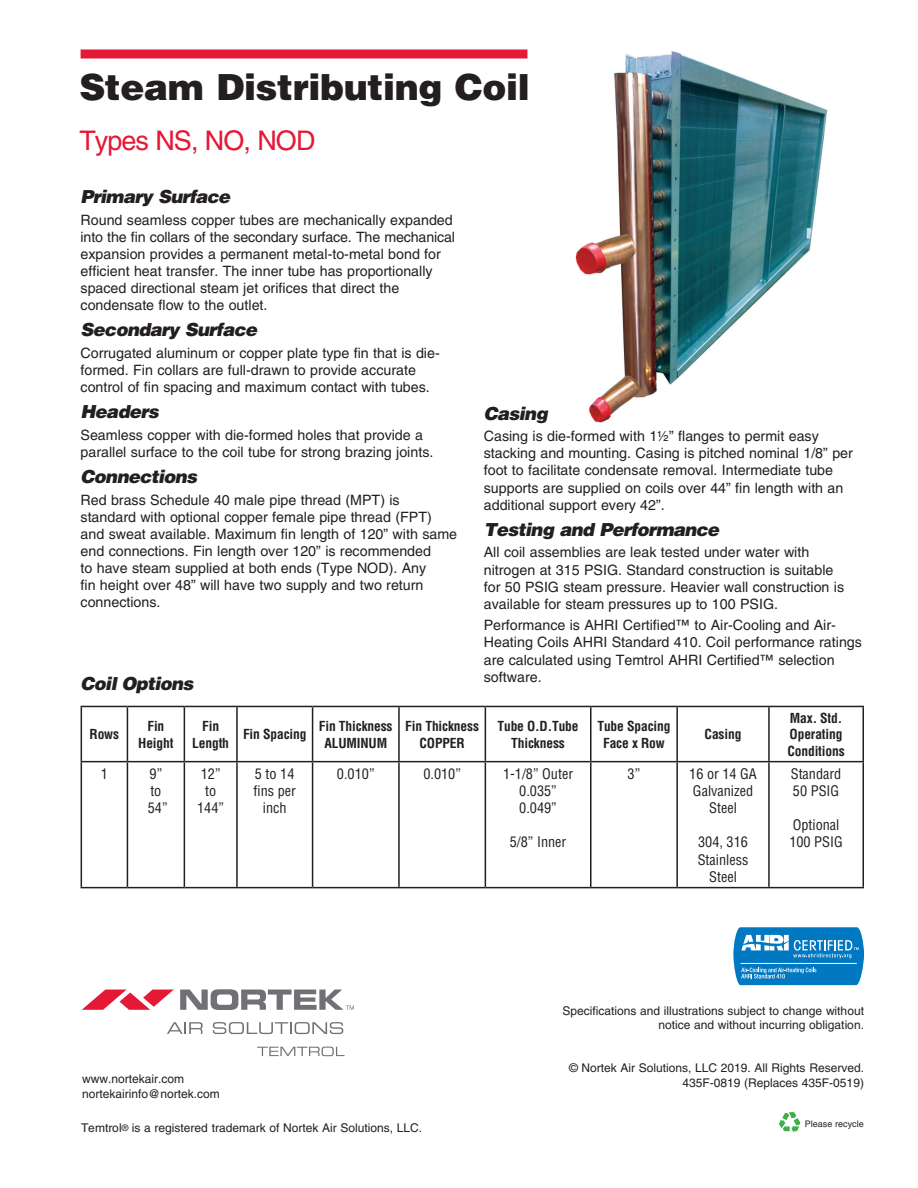
<style>
.page{position:relative;width:918px;height:1188px;background:#fff}
.page>*{position:absolute;margin:0;border:0;box-sizing:border-box;transform-origin:0 0}
.Head_1_reverse{font:900 36px "Helvetica";letter-spacing:-.01em;color:#231f20}
.t1{font:27px "Helvetica";letter-spacing:-.035em;color:#e51836}
.Body_text{font:italic 900 18px "Helvetica";letter-spacing:-.035em;color:#231f20}
.Body_text-2{font:14.25px/17.1px "Helvetica";color:#231f20}
.t2{font:condensed 14.25px/17.1px "Helvetica";color:#231f20;text-align:center}
.t3{font:700 condensed 13.5px/16.2px "Helvetica";letter-spacing:-.01em;color:#231f20;text-align:center}
.t4{font:12px/14.4px "Helvetica";color:#231f20;text-align:right}
.t5{font:9px "Helvetica";color:#231f20}
.s1{font-size:9px}
</style>
<div class="page">
<svg style="left:82px;top:990px;width:91px;height:20px"></svg>
<svg style="left:180px;top:989px;width:174px;height:21px"></svg>
<svg style="left:167px;top:1022px;width:36px;height:12px"></svg>
<svg style="left:213px;top:1022px;width:130px;height:12px"></svg>
<svg style="left:257px;top:1047px;width:88px;height:9px"></svg>
<div style="left:81px;top:50px;width:446px;height:8px;background:#e51836"></div>
<img style="left:575px;top:51px;width:253px;height:372px">
<hr style="left:81px;top:762px;width:1px;height:125px;background:#231f20">
<hr style="left:127px;top:762px;width:1px;height:125px;background:#231f20">
<hr style="left:184px;top:762px;width:1px;height:125px;background:#231f20">
<hr style="left:236px;top:762px;width:2px;height:125px;background:#231f20">
<hr style="left:312px;top:762px;width:1px;height:125px;background:#231f20">
<hr style="left:398px;top:762px;width:2px;height:125px;background:#231f20">
<hr style="left:485px;top:762px;width:1px;height:125px;background:#231f20">
<hr style="left:590px;top:762px;width:2px;height:125px;background:#231f20">
<hr style="left:676px;top:762px;width:2px;height:125px;background:#231f20">
<hr style="left:768px;top:762px;width:2px;height:125px;background:#231f20">
<hr style="left:862px;top:762px;width:2px;height:125px;background:#231f20">
<hr style="left:81px;top:887px;width:46px;height:1px;background:#231f20">
<hr style="left:127px;top:887px;width:57px;height:1px;background:#231f20">
<hr style="left:184px;top:887px;width:53px;height:1px;background:#231f20">
<hr style="left:237px;top:887px;width:76px;height:1px;background:#231f20">
<hr style="left:313px;top:887px;width:86px;height:1px;background:#231f20">
<hr style="left:399px;top:887px;width:86px;height:1px;background:#231f20">
<hr style="left:485px;top:887px;width:106px;height:1px;background:#231f20">
<hr style="left:591px;top:887px;width:86px;height:1px;background:#231f20">
<hr style="left:677px;top:887px;width:92px;height:1px;background:#231f20">
<hr style="left:769px;top:887px;width:95px;height:1px;background:#231f20">
<hr style="left:81px;top:706px;width:46px;height:1px;background:#231f20">
<hr style="left:81px;top:707px;width:1px;height:54px;background:#231f20">
<hr style="left:127px;top:706px;width:57px;height:1px;background:#231f20">
<hr style="left:127px;top:707px;width:1px;height:54px;background:#231f20">
<hr style="left:184px;top:706px;width:53px;height:1px;background:#231f20">
<hr style="left:184px;top:707px;width:1px;height:54px;background:#231f20">
<hr style="left:237px;top:706px;width:76px;height:1px;background:#231f20">
<hr style="left:236px;top:707px;width:2px;height:54px;background:#231f20">
<hr style="left:313px;top:706px;width:86px;height:1px;background:#231f20">
<hr style="left:312px;top:707px;width:1px;height:54px;background:#231f20">
<hr style="left:399px;top:706px;width:86px;height:1px;background:#231f20">
<hr style="left:398px;top:707px;width:2px;height:54px;background:#231f20">
<hr style="left:485px;top:706px;width:106px;height:1px;background:#231f20">
<hr style="left:485px;top:707px;width:1px;height:54px;background:#231f20">
<hr style="left:591px;top:706px;width:86px;height:1px;background:#231f20">
<hr style="left:590px;top:707px;width:2px;height:54px;background:#231f20">
<hr style="left:677px;top:706px;width:92px;height:1px;background:#231f20">
<hr style="left:676px;top:707px;width:2px;height:54px;background:#231f20">
<hr style="left:769px;top:706px;width:95px;height:1px;background:#231f20">
<hr style="left:768px;top:707px;width:2px;height:54px;background:#231f20">
<hr style="left:862px;top:707px;width:2px;height:54px;background:#231f20">
<hr style="left:81px;top:761px;width:46px;height:1px;background:#231f20">
<hr style="left:127px;top:761px;width:57px;height:1px;background:#231f20">
<hr style="left:184px;top:761px;width:53px;height:1px;background:#231f20">
<hr style="left:237px;top:761px;width:76px;height:1px;background:#231f20">
<hr style="left:313px;top:761px;width:86px;height:1px;background:#231f20">
<hr style="left:399px;top:761px;width:86px;height:1px;background:#231f20">
<hr style="left:485px;top:761px;width:106px;height:1px;background:#231f20">
<hr style="left:591px;top:761px;width:86px;height:1px;background:#231f20">
<hr style="left:677px;top:761px;width:92px;height:1px;background:#231f20">
<hr style="left:769px;top:761px;width:95px;height:1px;background:#231f20">
<svg style="left:778px;top:1111px;width:23px;height:21px"></svg>
<svg style="left:733px;top:927px;width:131px;height:59px;background:#3193cd"></svg>
<p class="Head_1_reverse" style="left:79px;top:63px;width:452px">Steam Distributing Coil</p>
<p class="t1" style="left:79px;top:125px;width:238px">Types NS, NO, NOD</p>
<p class="Body_text" style="left:81px;top:185px;width:151px">Primary Surface</p>
<p class="Body_text-2" style="left:81px;top:211px;width:376px">Round seamless copper tubes are mechanically expanded into the fin collars of the secondary surface. The mechanical expansion provides a permanent metal-to-metal bond for efficient heat transfer. The inner tube has proportionally spaced directional steam jet orifices that direct the condensate flow to the outlet.</p>
<p class="Body_text" style="left:81px;top:318px;width:178px">Secondary Surface</p>
<p class="Body_text-2" style="left:81px;top:344px;width:361px">Corrugated aluminum or copper plate type fin that is die&shy;formed. Fin collars are full-drawn to provide accurate control of fin spacing and maximum contact with tubes.</p>
<p class="Body_text" style="left:81px;top:400px;width:80px">Headers</p>
<p class="Body_text-2" style="left:81px;top:426px;width:354px">Seamless copper with die-formed holes that provide a parallel surface to the coil tube for strong brazing joints.</p>
<p class="Body_text" style="left:81px;top:465px;width:118px">Connections</p>
<p class="Body_text-2" style="left:81px;top:491px;width:378px">Red brass Schedule 40 male pipe thread (MPT) is standard with optional copper female pipe thread (FPT) and sweat available. Maximum fin length of 120” with same end connections. Fin length over 120” is recommended<br>to have steam supplied at both ends (Type NOD). Any<br>fin height over 48” will have two supply and two return connections.</p>
<p class="Body_text" style="left:484px;top:401px;width:65px">Casing</p>
<p class="Body_text-2" style="left:484px;top:428px;width:371px">Casing is die-formed with 1½” flanges to permit easy stacking and mounting. Casing is pitched nominal 1/8” per foot to facilitate condensate removal. Intermediate tube supports are supplied on coils over 44” fin length with an additional support every 42”.</p>
<p class="Body_text" style="left:484px;top:518px;width:237px">Testing and Performance</p>
<p class="Body_text-2" style="left:484px;top:544px;width:362px">All coil assemblies are leak tested under water with nitrogen at 315 PSIG. Standard construction is suitable for 50 PSIG steam pressure. Heavier wall construction is available for steam pressures up to 100 PSIG.</p>
<p class="Body_text-2" style="left:484px;top:617px;width:380px">Performance is AHRI Certified™ to Air-Cooling and Air-Heating Coils AHRI Standard 410. Coil performance ratings are calculated using Temtrol AHRI Certified™ selection software.</p>
<p class="Body_text" style="left:81px;top:671px;width:115px">Coil Options</p>
<p class="t3" style="left:90px;top:726px;width:31px">Rows</p>
<p class="t3" style="left:138px;top:718px;width:37px">Fin<br>Height</p>
<p class="t3" style="left:192px;top:718px;width:38px">Fin<br>Length</p>
<p class="t3" style="left:243px;top:726px;width:65px">Fin Spacing</p>
<p class="t2" style="left:101px;top:765px;width:9px">1</p>
<p class="t2" style="left:150px;top:765px;width:14px">9”</p>
<p class="t2" style="left:150px;top:782px;width:13px">to</p>
<p class="t2" style="left:148px;top:799px;width:21px">54”</p>
<p class="t2" style="left:201px;top:765px;width:21px">12”</p>
<p class="t2" style="left:205px;top:782px;width:13px">to</p>
<p class="t2" style="left:197px;top:799px;width:28px">144”</p>
<p class="t2" style="left:255px;top:765px;width:41px">5 to 14</p>
<p class="t2" style="left:254px;top:782px;width:44px">fins per inch</p>
<p class="t3" style="left:319px;top:718px;width:75px">Fin Thickness</p>
<p class="t3" style="left:324px;top:734px;width:64px">ALUMINUM</p>
<p class="t3" style="left:405px;top:718px;width:75px">Fin Thickness</p>
<p class="t3" style="left:420px;top:734px;width:47px">COPPER</p>
<p class="t3" style="left:497px;top:718px;width:83px">Tube O.D.Tube<br>Thickness</p>
<p class="t3" style="left:597px;top:718px;width:75px">Tube Spacing</p>
<p class="t3" style="left:603px;top:734px;width:63px">Face x Row</p>
<p class="t3" style="left:705px;top:726px;width:38px">Casing</p>
<p class="t2" style="left:337px;top:765px;width:39px">0.010”</p>
<p class="t2" style="left:423px;top:765px;width:39px">0.010”</p>
<p class="t2" style="left:503px;top:765px;width:72px">1-1/8” Outer</p>
<p class="t2" style="left:519px;top:782px;width:39px">0.035”</p>
<p class="t2" style="left:519px;top:799px;width:39px">0.049”</p>
<p class="t2" style="left:510px;top:834px;width:58px">5/8” Inner</p>
<p class="t2" style="left:628px;top:765px;width:14px">3”</p>
<p class="t2" style="left:689px;top:765px;width:69px">16 or 14 GA</p>
<p class="t2" style="left:693px;top:782px;width:62px">Galvanized<br>Steel</p>
<p class="t2" style="left:698px;top:834px;width:51px">304, 316</p>
<p class="t2" style="left:698px;top:851px;width:52px">Stainless<br>Steel</p>
<p class="t3" style="left:787px;top:710px;width:59px;text-align:left">Max. Std.<br>Operating<br>Conditions</p>
<p class="t2" style="left:791px;top:765px;width:52px">Standard</p>
<p class="t2" style="left:793px;top:782px;width:48px">50 PSIG</p>
<p class="t2" style="left:793px;top:817px;width:48px">Optional</p>
<p class="t2" style="left:789px;top:834px;width:55px">100 PSIG</p>
<p class="t4" style="left:82px;top:1071px;width:104px">www.nortekair.com</p>
<p class="t4" style="left:82px;top:1086px;width:139px">nortekairinfo@nortek.com</p>
<p class="t4" style="left:563px;top:1003px;width:303px">Specifications and illustrations subject to change without notice and without incurring obligation.</p>
<p class="t4" style="left:569px;top:1061px;width:296px">© Nortek Air Solutions, LLC 2019. All Rights Reserved.</p>
<p class="t4" style="left:683px;top:1075px;width:183px">435F-0819 (Replaces 435F-0519)</p>
<p class="t4" style="left:81px;top:1121px;width:343px">Temtrol<span class="s1">®</span> is a registered trademark of Nortek Air Solutions, LLC.</p>
<p class="t5" style="left:805px;top:1119px;width:60px">Please recycle</p>
</div>
